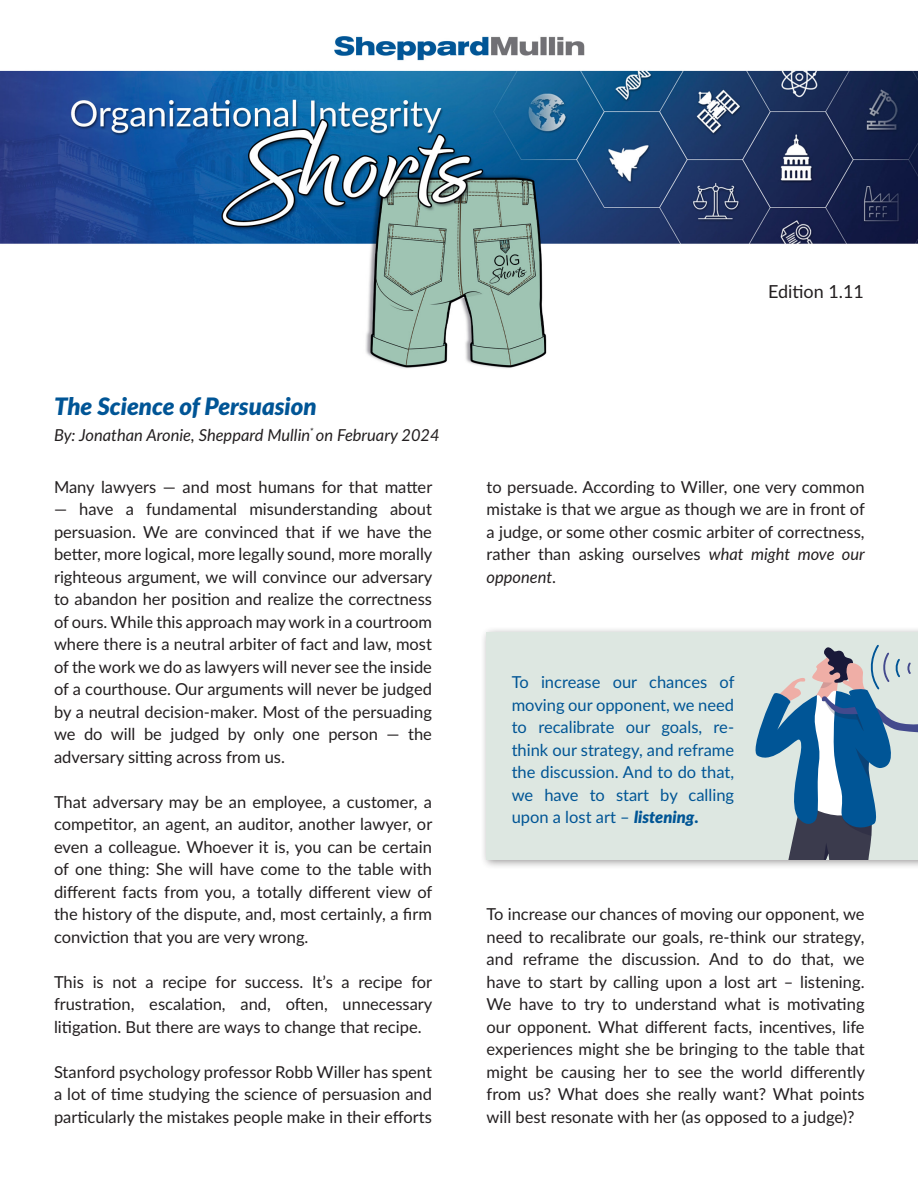
<style>
.page{position:relative;width:918px;height:1188px;background:#fff}
.page>*{position:absolute;margin:0;border:0;box-sizing:border-box;transform-origin:0 0}
.t1{font:italic 900 24px "Lato";color:#005596}
.t2{font:18px "Lato";color:#231f20}
.t3{font:16.5px/22.5px "Lato";color:#231f20;text-align:justify}
.t4{font:16.5px/22.5px "Lato";color:#005595;text-align:justify}
.t5{font:italic 16.5px "Lato";color:#231f20}
.s1{font-style:italic}
.s2{font-weight:900;font-style:italic}
.s3{font-weight:900}
</style>
<div class="page">
<img style="left:0;top:36px;width:918px;height:332px">
<div style="left:480px;top:626px;width:438px;height:244px;background:#231f20;opacity:.45"></div>
<div style="left:487px;top:632px;width:431px;height:228px;background:#dde7e1"></div>
<svg style="left:755px;top:645px;width:163px;height:214px"></svg>
<p class="t1" style="left:54px;top:389px;width:264px">The Science of Persuasion</p>
<p class="t5" style="left:54px;top:423px;width:387px">By: Jonathan Aronie, Sheppard Mullin<sup>*</sup> on February 2024</p>
<p class="t3" style="left:54px;top:475px;width:380px">Many lawyers — and most humans for that matter</p>
<p class="t3" style="left:54px;top:497px;width:380px">— have a fundamental misunderstanding about persuasion. We are convinced that if we have the better, more logical, more legally sound, more morally righteous argument, we will convince our adversary to abandon her position and realize the correctness of ours. While this approach may work in a courtroom where there is a neutral arbiter of fact and law, most of the work we do as lawyers will never see the inside of a courthouse. Our arguments will never be judged by a neutral decision-maker. Most of the persuading we do will be judged by only one person — the adversary sitting across from us.</p>
<p class="t3" style="left:54px;top:790px;width:380px">That adversary may be an employee, a customer, a competitor, an agent, an auditor, another lawyer, or even a colleague. Whoever it is, you can be certain of one thing: She will have come to the table with different facts from you, a totally different view of the history of the dispute, and, most certainly, a firm conviction that you are very wrong.</p>
<p class="t3" style="left:54px;top:970px;width:380px">This is not a recipe for success. It’s a recipe for frustration, escalation, and, often, unnecessary litigation. But there are ways to change that recipe.</p>
<p class="t3" style="left:54px;top:1060px;width:380px">Stanford psychology professor Robb Willer has spent a lot of time studying the science of persuasion and particularly the mistakes people make in their efforts</p>
<p class="t2" style="left:768px;top:279px;width:97px">Edition 1.11</p>
<p class="t3" style="left:487px;top:475px;width:380px">to persuade. According to Willer, one very common mistake is that we argue as though we are in front of a judge, or some other cosmic arbiter of correctness, rather than asking ourselves <span class="s1">what might move our opponent</span>.</p>
<p class="t4" style="left:512px;top:670px;width:224px">To increase our chances of moving our opponent, we need to recalibrate our goals, re&shy;think our strategy, and reframe the discussion. And to do that, we have to start by calling upon a lost art – <span class="s2">listening</span><span class="s3">.</span></p>
<p class="t3" style="left:487px;top:902px;width:380px">To increase our chances of moving our opponent, we need to recalibrate our goals, re-think our strategy, and reframe the discussion. And to do that, we have to start by calling upon a lost art – listening.<br>We have to try to understand what is motivating our opponent. What different facts, incentives, life experiences might she be bringing to the table that might be causing her to see the world differently from us? What does she really want? What points will best resonate with her (as opposed to a judge)?</p>
</div>
